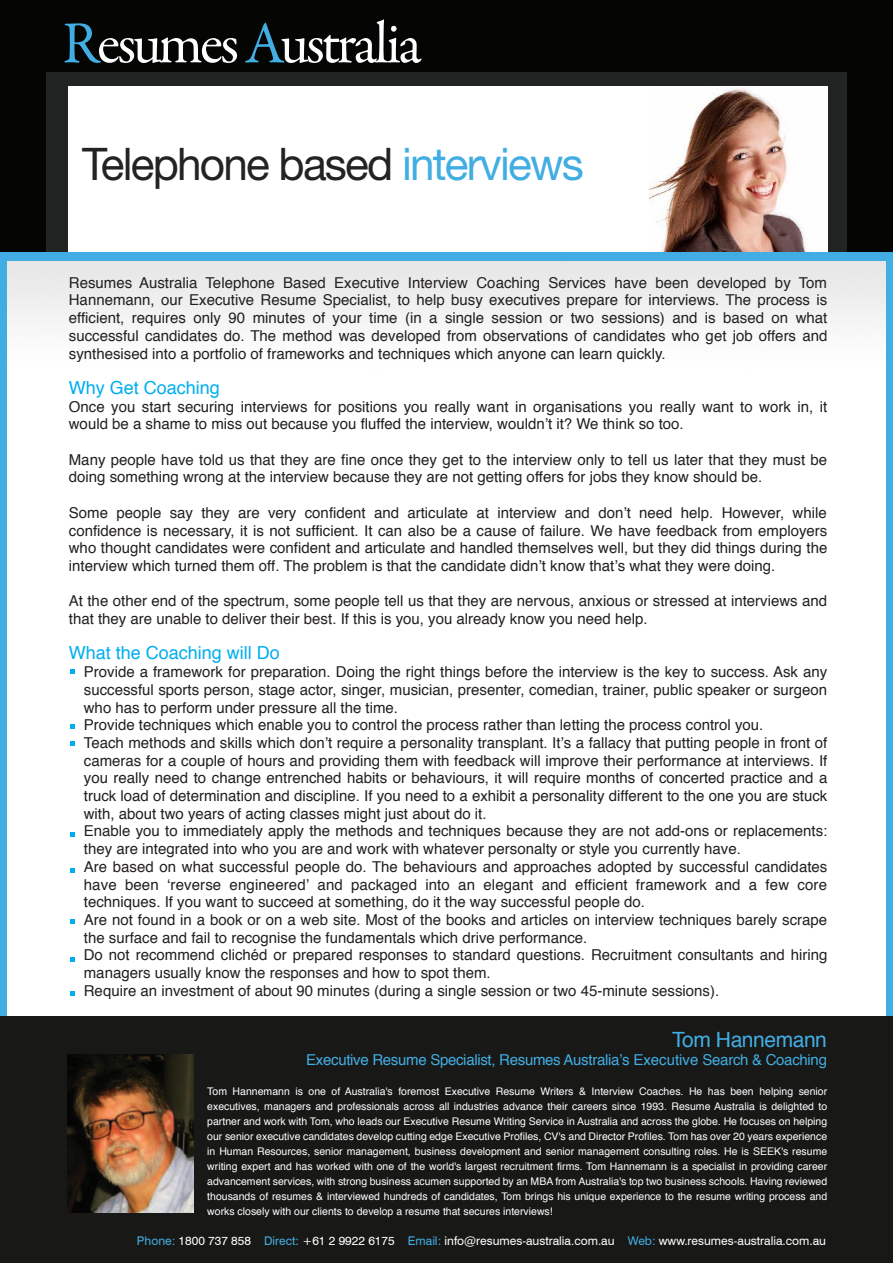
<style>
.page{position:relative;width:893px;height:1263px;background:#fff}
.page>*{position:absolute;margin:0;border:0;box-sizing:border-box;transform-origin:0 0}
.t1{font:60px "Garamond Premr Pro";letter-spacing:-.05em;color:#fff}
.t2{font:45px "Helvetica Neue East A";letter-spacing:-.04em;color:#222323}
.t3{font:21px "Helvetica";letter-spacing:-.02em;color:#42ade2}
.t4{font:18px "Helvetica";color:#00aeef}
.t5{font:15px/17.7px "Helvetica";color:#231f20}
.t6{font:15px "Helvetica";letter-spacing:-.02em;color:#42ade2}
.t7{font:12px "Swiss 721 BT";color:#fff}
.t8{font:10.5px/15px "Helvetica";color:#fff;text-align:justify}
.s1{color:#42ade2}
</style>
<div class="page">
<div style="left:886px;top:257px;width:7px;height:774px;background:#42ade2"></div>
<div style="left:0;top:257px;width:7px;height:774px;background:#42ade2"></div>
<div style="left:0;top:0;width:893px;height:255px;background:#050504"></div>
<div style="left:47px;top:73px;width:800px;height:183px;background:#222323"></div>
<div style="left:68px;top:86px;width:759px;height:169px;background:#fff"></div>
<img style="left:649px;top:88px;width:158px;height:164px">
<div style="left:0;top:252px;width:893px;height:9px;background:#42ade2"></div>
<div style="left:0;top:1016px;width:893px;height:247px;background:#181817"></div>
<img style="left:67px;top:1054px;width:127px;height:159px">
<svg style="left:70px;top:670px;width:4px;height:4px"></svg>
<svg style="left:70px;top:724px;width:4px;height:4px"></svg>
<svg style="left:70px;top:741px;width:4px;height:5px"></svg>
<svg style="left:70px;top:832px;width:4px;height:4px"></svg>
<svg style="left:70px;top:868px;width:4px;height:4px"></svg>
<svg style="left:70px;top:920px;width:4px;height:4px"></svg>
<svg style="left:70px;top:957px;width:4px;height:4px"></svg>
<svg style="left:70px;top:991px;width:4px;height:4px"></svg>
<h1 class="t1" style="left:62px;top:7px;width:361px"><span class="s1">R</span>esumes <span class="s1">A</span>ustralia</h1>
<h2 class="t2" style="left:82px;top:137px;width:503px">Telephone based <span class="s1">interviews</span></h2>
<p class="t5" style="left:69px;top:274px;width:760px;text-align:justify">Resumes Australia Telephone Based Executive Interview Coaching Services have been developed by Tom Hannemann, our Executive Resume Specialist, to help busy executives prepare for interviews. The process is efficient, requires only 90 minutes of your time (in a single session or two sessions) and is based on what successful candidates do. The method was developed from observations of candidates who get job offers and synthesised into a portfolio of frameworks and techniques which anyone can learn quickly.</p>
<p class="t4" style="left:69px;top:374px;width:153px">Why Get Coaching</p>
<p class="t5" style="left:69px;top:398px;width:760px">Once you start securing interviews for positions you really want in organisations you really want to work in, it would be a shame to miss out because you fluffed the interview, wouldn’t it? We think so too.</p>
<p class="t5" style="left:69px;top:451px;width:760px">Many people have told us that they are fine once they get to the interview only to tell us later that they must be doing something wrong at the interview because they are not getting offers for jobs they know should be.</p>
<p class="t5" style="left:69px;top:504px;width:760px;text-align:justify">Some people say they are very confident and articulate at interview and don’t need help. However, while confidence is necessary, it is not sufficient. It can also be a cause of failure. We have feedback from employers who thought candidates were confident and articulate and handled themselves well, but they did things during the interview which turned them off. The problem is that the candidate didn’t know that’s what they were doing.</p>
<p class="t5" style="left:69px;top:593px;width:760px">At the other end of the spectrum, some people tell us that they are nervous, anxious or stressed at interviews and that they are unable to deliver their best. If this is you, you already know you need help.</p>
<p class="t4" style="left:69px;top:639px;width:213px">What the Coaching will Do</p>
<p class="t5" style="left:84px;top:663px;width:745px">Provide a framework for preparation. Doing the right things before the interview is the key to success. Ask any successful sports person, stage actor, singer, musician, presenter, comedian, trainer, public speaker or surgeon who has to perform under pressure all the time.<br>Provide techniques which enable you to control the process rather than letting the process control you.<br>Teach methods and skills which don’t require a personality transplant. It’s a fallacy that putting people in front of cameras for a couple of hours and providing them with feedback will improve their performance at interviews. If you really need to change entrenched habits or behaviours, it will require months of concerted practice and a truck load of determination and discipline. If you need to a exhibit a personality different to the one you are stuck with, about two years of acting classes might just about do it.<br>Enable you to immediately apply the methods and techniques because they are not add-ons or replacements: they are integrated into who you are and work with whatever personalty or style you currently have.<br>Are based on what successful people do. The behaviours and approaches adopted by successful candidates have been ‘reverse engineered’ and packaged into an elegant and efficient framework and a few core techniques. If you want to succeed at something, do it the way successful people do.<br>Are not found in a book or on a web site. Most of the books and articles on interview techniques barely scrape the surface and fail to recognise the fundamentals which drive performance.<br>Do not recommend clichéd or prepared responses to standard questions. Recruitment consultants and hiring managers usually know the responses and how to spot them.<br>Require an investment of about 90 minutes (during a single session or two 45-minute sessions).</p>
<h3 class="t3" style="left:672px;top:1023px;width:156px">Tom Hannemann</h3>
<p class="t6" style="left:306px;top:1048px;width:522px">Executive Resume Specialist, Resumes Australia’s Executive Search &amp; Coaching</p>
<p class="t8" style="left:207px;top:1084px;width:621px">Tom Hannemann is one of Australia's foremost Executive Resume Writers &amp; Interview Coaches. He has been helping senior executives, managers and professionals across all industries advance their careers since 1993. Resume Australia is delighted to partner and work with Tom, who leads our Executive Resume Writing Service in Australia and across the globe. He focuses on helping our senior executive candidates develop cutting edge Executive Profiles, CV's and Director Profiles. Tom has over 20 years experience in Human Resources, senior management, business development and senior management consulting roles. He is SEEK's resume writing expert and has worked with one of the world's largest recruitment firms. Tom Hannemann is a specialist in providing career advancement services, with strong business acumen supported by an MBA from Australia's top two business schools. Having reviewed thousands of resumes &amp; interviewed hundreds of candidates, Tom brings his unique experience to the resume writing process and works closely with our clients to develop a resume that secures interviews!</p>
<p class="t7" style="left:137px;top:1233px;width:691px"><span class="s1">Phone:</span> 1800 737 858 <span class="s1">Direct:</span> +61 2 9922 6175 <span class="s1">Email:</span> info@resumes-australia.com.au <span class="s1">Web:</span> www.resumes-australia.com.au</p>
</div>
